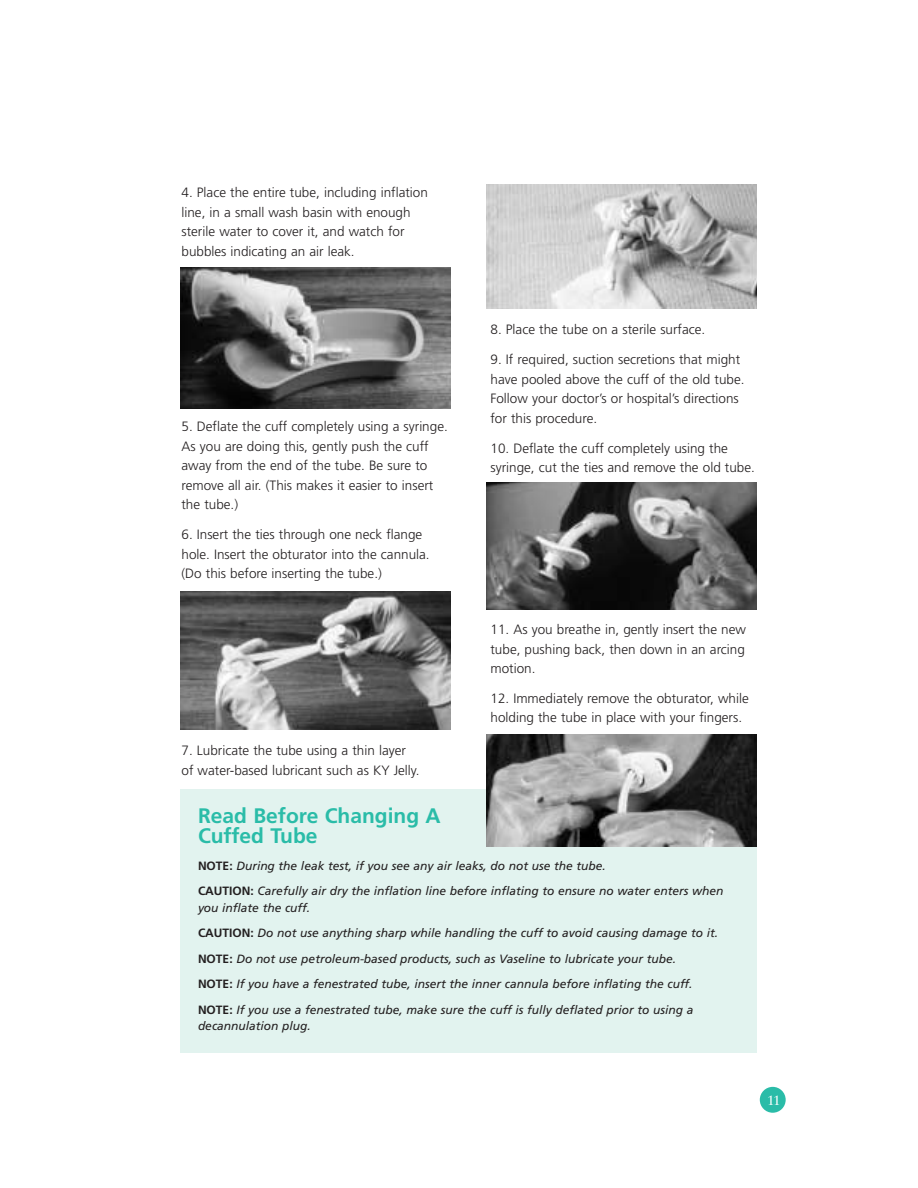
<style>
.page{position:relative;width:918px;height:1188px;background:#fff}
.page>*{position:absolute;margin:0;border:0;box-sizing:border-box;transform-origin:0 0}
.t1{font:700 21px/19.5px "Frutiger";color:#2abca8}
.t2{font:300 13.5px/19.5px "Frutiger";color:#231f20}
.t3{font:13.5px "Sabon";color:#fff}
.t4{font:italic 12px/25.5px "Frutiger";color:#231f20}
.s1{font-weight:700;font-style:normal}
</style>
<div class="page">
<div style="left:760px;top:1087px;width:26px;height:26px;background:#2abca8;border-radius:50%"></div>
<div style="left:180px;top:790px;width:577px;height:263px;background:#e2f3ef"></div>
<img style="left:180px;top:268px;width:270px;height:141px">
<img style="left:180px;top:592px;width:270px;height:138px">
<img style="left:486px;top:184px;width:271px;height:125px">
<img style="left:486px;top:483px;width:271px;height:127px">
<img style="left:486px;top:734px;width:271px;height:112px">
<p class="t2" style="left:182px;top:184px;width:248px">4. Place the entire tube, including inflation line, in a small wash basin with enough sterile water to cover it, and watch for bubbles indicating an air leak.</p>
<p class="t2" style="left:182px;top:418px;width:268px">5. Deflate the cuff completely using a syringe.<br>As you are doing this, gently push the cuff away from the end of the tube. Be sure to remove all air. (This makes it easier to insert the tube.)</p>
<p class="t2" style="left:182px;top:526px;width:250px">6. Insert the ties through one neck flange hole. Insert the obturator into the cannula. (Do this before inserting the tube.)</p>
<p class="t2" style="left:182px;top:742px;width:239px">7. Lubricate the tube using a thin layer of water-based lubricant such as KY Jelly.</p>
<p class="t2" style="left:491px;top:321px;width:216px">8. Place the tube on a sterile surface.</p>
<p class="t2" style="left:491px;top:351px;width:256px">9. If required, suction secretions that might have pooled above the cuff of the old tube.<br>Follow your doctor’s or hospital’s directions for this procedure.</p>
<p class="t2" style="left:491px;top:439px;width:266px">10. Deflate the cuff completely using the syringe, cut the ties and remove the old tube.</p>
<p class="t2" style="left:491px;top:621px;width:257px;text-align:justify">11. As you breathe in, gently insert the new tube, pushing back, then down in an arcing motion.</p>
<p class="t2" style="left:491px;top:690px;width:260px">12. Immediately remove the obturator, while holding the tube in place with your fingers.</p>
<h1 class="t1" style="left:198px;top:808px;width:244px">Read Before Changing A<br>Cuffed Tube</h1>
<p class="t4" style="left:198px;top:854px;width:527px"><span class="s1">NOTE:</span> During the leak test, if you see any air leaks, do not use the tube.<br><span class="s1">CAUTION:</span> Carefully air dry the inflation line before inflating to ensure no water enters when</p>
<p class="t4" style="left:198px;top:896px;width:522px">you inflate the cuff.<br><span class="s1">CAUTION:</span> Do not use anything sharp while handling the cuff to avoid causing damage to it.<br><span class="s1">NOTE:</span> Do not use petroleum-based products, such as Vaseline to lubricate your tube.<br><span class="s1">NOTE:</span> If you have a fenestrated tube, insert the inner cannula before inflating the cuff.<br><span class="s1">NOTE:</span> If you use a fenestrated tube, make sure the cuff is fully deflated prior to using a</p>
<p class="t4" style="left:198px;top:1015px;width:114px">decannulation plug.</p>
<p class="t3" style="left:767px;top:1095px;width:15px">11</p>
</div>
